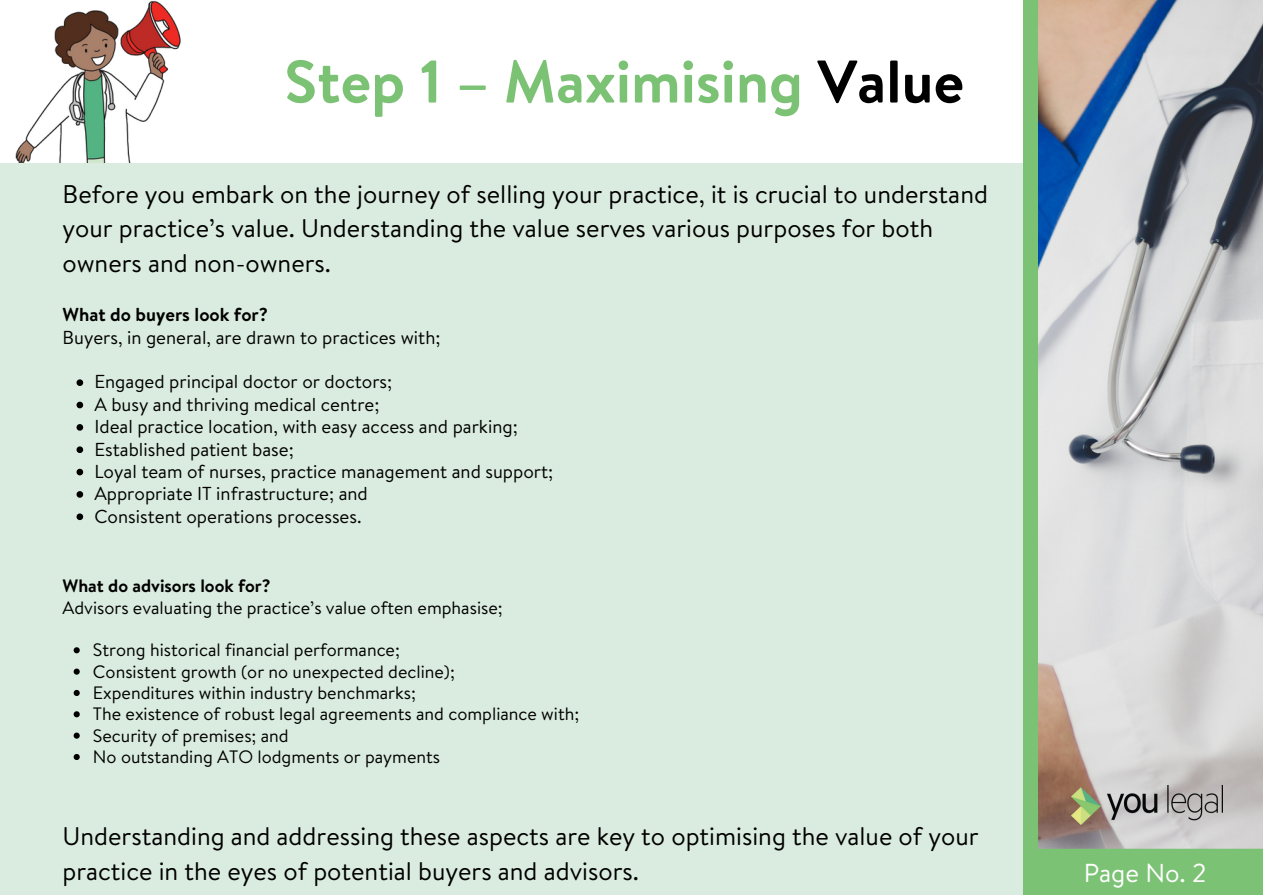
<style>
.page{position:relative;width:1263px;height:895px;background:#fff}
.page>*{position:absolute;margin:0;border:0;box-sizing:border-box;transform-origin:0 0}
.t1{font:700 60px "Brandon Text";color:#7cc275}
.t2{font:25.95px "Brandon Text";color:#fff}
.t3{font:25.5px/34.8px "Brandon Text";color:#000}
.t4{font:18.75px "Brandon Text";color:#000}
.t5{font:700 18.75px "Brandon Text";color:#000}
.t6{font:18px "Brandon Text";color:#000}
.t7{font:700 18px "Brandon Text";color:#000}
.s1{color:#000}
</style>
<div class="page">
<div style="left:0;top:0;width:1262px;height:894px;background:#daecdf"></div>
<div style="left:0;top:0;width:1030px;height:162px;background:#fff"></div>
<img style="left:1037px;top:0;width:225px;height:848px">
<div style="left:1023px;top:0;width:14px;height:894px;background:#7cc275"></div>
<img style="left:1070px;top:785px;width:152px;height:39px">
<img style="left:15px;top:0;width:166px;height:162px">
<svg style="left:76px;top:379px;width:7px;height:7px"></svg>
<svg style="left:76px;top:401px;width:7px;height:7px"></svg>
<svg style="left:76px;top:424px;width:7px;height:6px"></svg>
<svg style="left:76px;top:446px;width:7px;height:7px"></svg>
<svg style="left:76px;top:468px;width:7px;height:7px"></svg>
<svg style="left:76px;top:491px;width:7px;height:6px"></svg>
<svg style="left:76px;top:513px;width:7px;height:7px"></svg>
<svg style="left:74px;top:647px;width:6px;height:6px"></svg>
<svg style="left:74px;top:668px;width:6px;height:6px"></svg>
<svg style="left:74px;top:689px;width:6px;height:7px"></svg>
<svg style="left:74px;top:711px;width:6px;height:6px"></svg>
<svg style="left:74px;top:732px;width:6px;height:6px"></svg>
<svg style="left:74px;top:754px;width:6px;height:6px"></svg>
<div style="left:1037px;top:848px;width:225px;height:46px;background:#7cc275"></div>
<p class="t1" style="left:284px;top:38px;width:681px">Step 1 – Maximising <span class="s1">Value</span></p>
<p class="t3" style="left:62px;top:176px;width:927px">Before you embark on the journey of selling your practice, it is crucial to understand your practice’s value. Understanding the value serves various purposes for both owners and non-owners.</p>
<p class="t5" style="left:62px;top:301px;width:207px">What do buyers look for?</p>
<p class="t4" style="left:62px;top:324px;width:379px">Buyers, in general, are drawn to practices with;</p>
<p class="t4" style="left:94px;top:368px;width:299px">Engaged principal doctor or doctors;</p>
<p class="t4" style="left:94px;top:391px;width:286px">A busy and thriving medical centre;</p>
<p class="t4" style="left:94px;top:413px;width:425px">Ideal practice location, with easy access and parking;</p>
<p class="t4" style="left:94px;top:435px;width:201px">Established patient base;</p>
<p class="t4" style="left:94px;top:458px;width:460px">Loyal team of nurses, practice management and support;</p>
<p class="t4" style="left:94px;top:480px;width:275px">Appropriate IT infrastructure; and</p>
<p class="t4" style="left:94px;top:502px;width:269px">Consistent operations processes.</p>
<p class="t7" style="left:62px;top:573px;width:210px">What do advisors look for?</p>
<p class="t6" style="left:62px;top:594px;width:442px">Advisors evaluating the practice’s value often emphasise;</p>
<p class="t6" style="left:93px;top:637px;width:308px">Strong historical financial performance;</p>
<p class="t6" style="left:93px;top:658px;width:363px">Consistent growth (or no unexpected decline);</p>
<p class="t6" style="left:93px;top:679px;width:324px">Expenditures within industry benchmarks;</p>
<p class="t6" style="left:93px;top:701px;width:488px">The existence of robust legal agreements and compliance with;</p>
<p class="t6" style="left:93px;top:722px;width:197px">Security of premises; and</p>
<p class="t6" style="left:93px;top:743px;width:349px">No outstanding ATO lodgments or payments</p>
<p class="t3" style="left:62px;top:818px;width:917px">Understanding and addressing these aspects are key to optimising the value of your practice in the eyes of potential buyers and advisors.</p>
<p class="t2" style="left:1083px;top:854px;width:124px">Page No. 2</p>
</div>
